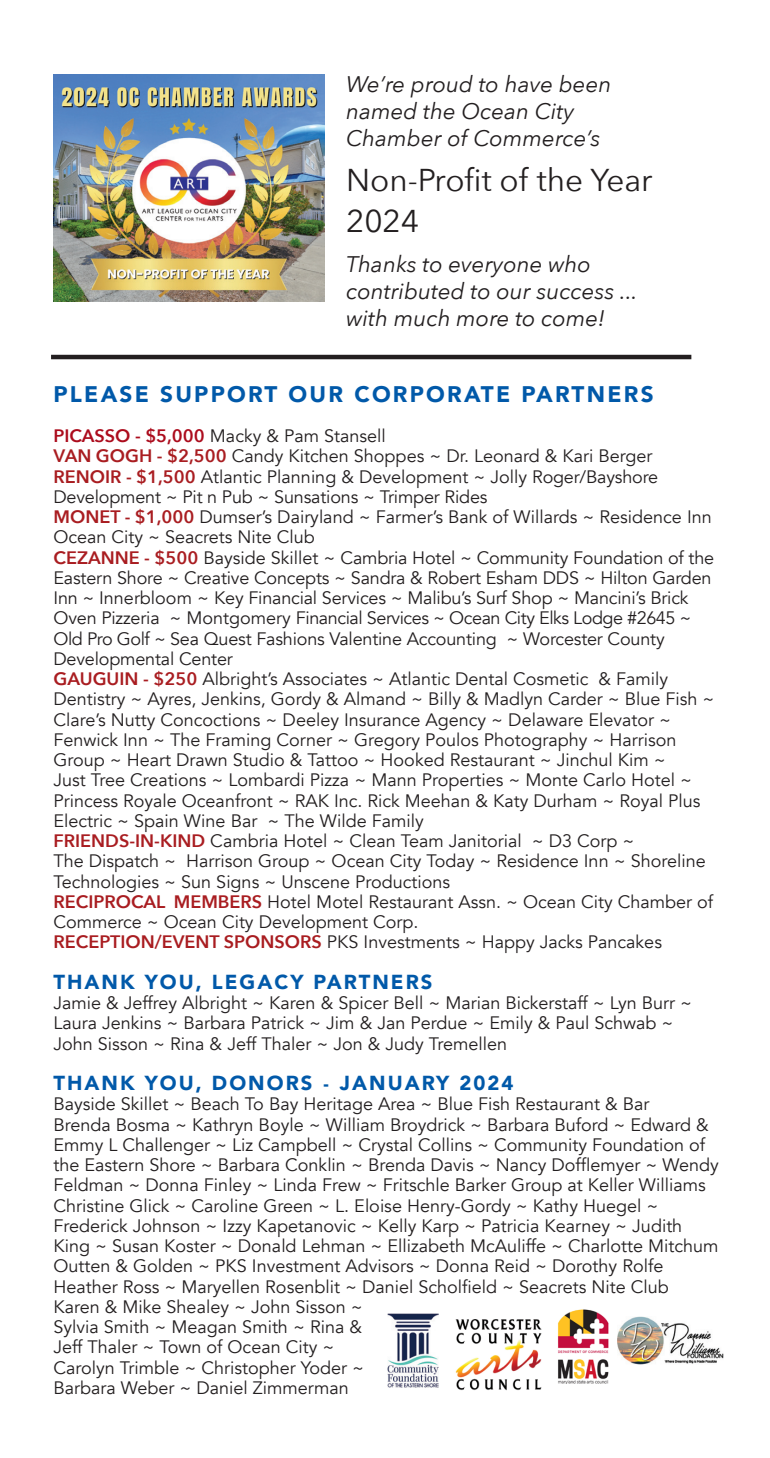
<style>
.page{position:relative;width:770px;height:1458px;background:#fff}
.page>*{position:absolute;margin:0;border:0;box-sizing:border-box;transform-origin:0 0}
.t1{font:31.5px/40.5px "Avenir Next";color:#231f20}
.t2{font:italic 22.5px/27px "Avenir Next";color:#231f20}
.t3{font:900 22.5px "Avenir";letter-spacing:.1em;color:#0159a9}
.t4{font:900 20.25px "Avenir";letter-spacing:.1em;color:#0159a9}
.t5{font:18px/20.2px "Avenir";color:#231f20}
.s1{font-family:"Avenir Next";font-weight:600;color:#ac0c1d}
.s2{font-family:"Avenir Next";font-weight:600;color:#a91d21}
.s3{font-size:18px}
</style>
<div class="page">
<img style="left:387px;top:1313px;width:51px;height:75px">
<img style="left:455px;top:1319px;width:87px;height:72px">
<img style="left:558px;top:1309px;width:51px;height:74px">
<img style="left:617px;top:1317px;width:106px;height:47px">
<hr style="left:51px;top:355px;width:640px;height:4px;background:#231f20">
<img style="left:53px;top:75px;width:271px;height:226px">
<p class="t2" style="left:346px;top:70px;width:267px">We’re proud to have been named the Ocean City<br>Chamber of Commerce’s</p>
<h1 class="t1" style="left:346px;top:159px;width:308px">Non-Profit of the Year<br>2024</h1>
<p class="t2" style="left:346px;top:250px;width:293px">Thanks to everyone who contributed to our success ... with much more to come!</p>
<p class="t3" style="left:53px;top:374px;width:601px">PLEASE SUPPORT OUR CORPORATE PARTNERS</p>
<p class="t5" style="left:53px;top:426px;width:662px"><span class="s1">PICASSO - $5,000</span> Macky &amp; Pam Stansell<br><span class="s2">VAN GOGH - $2,500</span> Candy Kitchen Shoppes ~ Dr. Leonard &amp; Kari Berger <span class="s2">RENOIR - $1,500</span> Atlantic Planning &amp; Development ~ Jolly Roger/Bayshore Development ~ Pit n Pub ~ Sunsations ~ Trimper Rides<br><span class="s2">MONET - $1,000</span> Dumser’s Dairyland ~ Farmer’s Bank of Willards ~ Residence Inn Ocean City ~ Seacrets Nite Club<br><span class="s2">CEZANNE - $500</span> Bayside Skillet ~ Cambria Hotel ~ Community Foundation of the Eastern Shore ~ Creative Concepts ~ Sandra &amp; Robert Esham DDS ~ Hilton Garden Inn ~ Innerbloom ~ Key Financial Services ~ Malibu’s Surf Shop ~ Mancini’s Brick Oven Pizzeria ~ Montgomery Financial Services ~ Ocean City Elks Lodge #2645 ~ Old Pro Golf ~ Sea Quest Fashions Valentine Accounting ~ Worcester County Developmental Center<br><span class="s2">GAUGUIN - $250</span> Albright’s Associates ~ Atlantic Dental Cosmetic &amp; Family Dentistry ~ Ayres, Jenkins, Gordy &amp; Almand ~ Billy &amp; Madlyn Carder ~ Blue Fish ~ Clare’s Nutty Concoctions ~ Deeley Insurance Agency ~ Delaware Elevator ~ Fenwick Inn ~ The Framing Corner ~ Gregory Poulos Photography ~ Harrison Group ~ Heart Drawn Studio &amp; Tattoo ~ Hooked Restaurant ~ Jinchul Kim ~<br>Just Tree Creations ~ Lombardi Pizza ~ Mann Properties ~ Monte Carlo Hotel ~ Princess Royale Oceanfront ~ RAK Inc. Rick Meehan &amp; Katy Durham ~ Royal Plus Electric ~ Spain Wine Bar ~ The Wilde Family<br><span class="s2">FRIENDS-IN-KIND</span> Cambria Hotel ~ Clean Team Janitorial ~ D3 Corp ~<br>The Dispatch ~ Harrison Group ~ Ocean City Today ~ Residence Inn ~ Shoreline Technologies ~ Sun Signs ~ Unscene Productions<br><span class="s2">RECIPROCAL MEMBERS</span> Hotel Motel Restaurant Assn. ~ Ocean City Chamber of Commerce ~ Ocean City Development Corp.<br><span class="s2">RECEPTION/EVENT SPONSORS</span> PKS Investments ~ Happy Jacks Pancakes</p>
<p class="t4" style="left:53px;top:964px;width:380px">THANK YOU, LEGACY PARTNERS</p>
<p class="t5" style="left:53px;top:993px;width:640px">Jamie &amp; Jeffrey Albright ~ Karen &amp; Spicer Bell ~ Marian Bickerstaff ~ Lyn Burr ~<br>Laura Jenkins ~ Barbara Patrick ~ Jim &amp; Jan Perdue ~ Emily &amp; Paul Schwab ~<br>John Sisson ~ Rina &amp; Jeff Thaler ~ Jon &amp; Judy Tremellen</p>
<p class="t4" style="left:53px;top:1066px;width:461px">THANK YOU, DONORS <span class="s3">-</span> JANUARY 2024</p>
<p class="t5" style="left:53px;top:1094px;width:667px">Bayside Skillet ~ Beach To Bay Heritage Area ~ Blue Fish Restaurant &amp; Bar<br>Brenda Bosma ~ Kathryn Boyle ~ William Broydrick ~ Barbara Buford ~ Edward &amp; Emmy L Challenger ~ Liz Campbell ~ Crystal Collins ~ Community Foundation of the Eastern Shore ~ Barbara Conklin ~ Brenda Davis ~ Nancy Dofflemyer ~ Wendy Feldman ~ Donna Finley ~ Linda Frew ~ Fritschle Barker Group at Keller Williams Christine Glick ~ Caroline Green ~ L. Eloise Henry-Gordy ~ Kathy Huegel ~ Frederick Johnson ~ Izzy Kapetanovic ~ Kelly Karp ~ Patricia Kearney ~ Judith King ~ Susan Koster ~ Donald Lehman ~ Ellizabeth McAuliffe ~ Charlotte Mitchum Outten &amp; Golden ~ PKS Investment Advisors ~ Donna Reid ~ Dorothy Rolfe Heather Ross ~ Maryellen Rosenblit ~ Daniel Scholfield ~ Seacrets Nite Club Karen &amp; Mike Shealey ~ John Sisson ~<br>Sylvia Smith ~ Meagan Smith ~ Rina &amp;<br>Jeff Thaler ~ Town of Ocean City ~<br>Carolyn Trimble ~ Christopher Yoder ~<br>Barbara Weber ~ Daniel Zimmerman</p>
</div>
